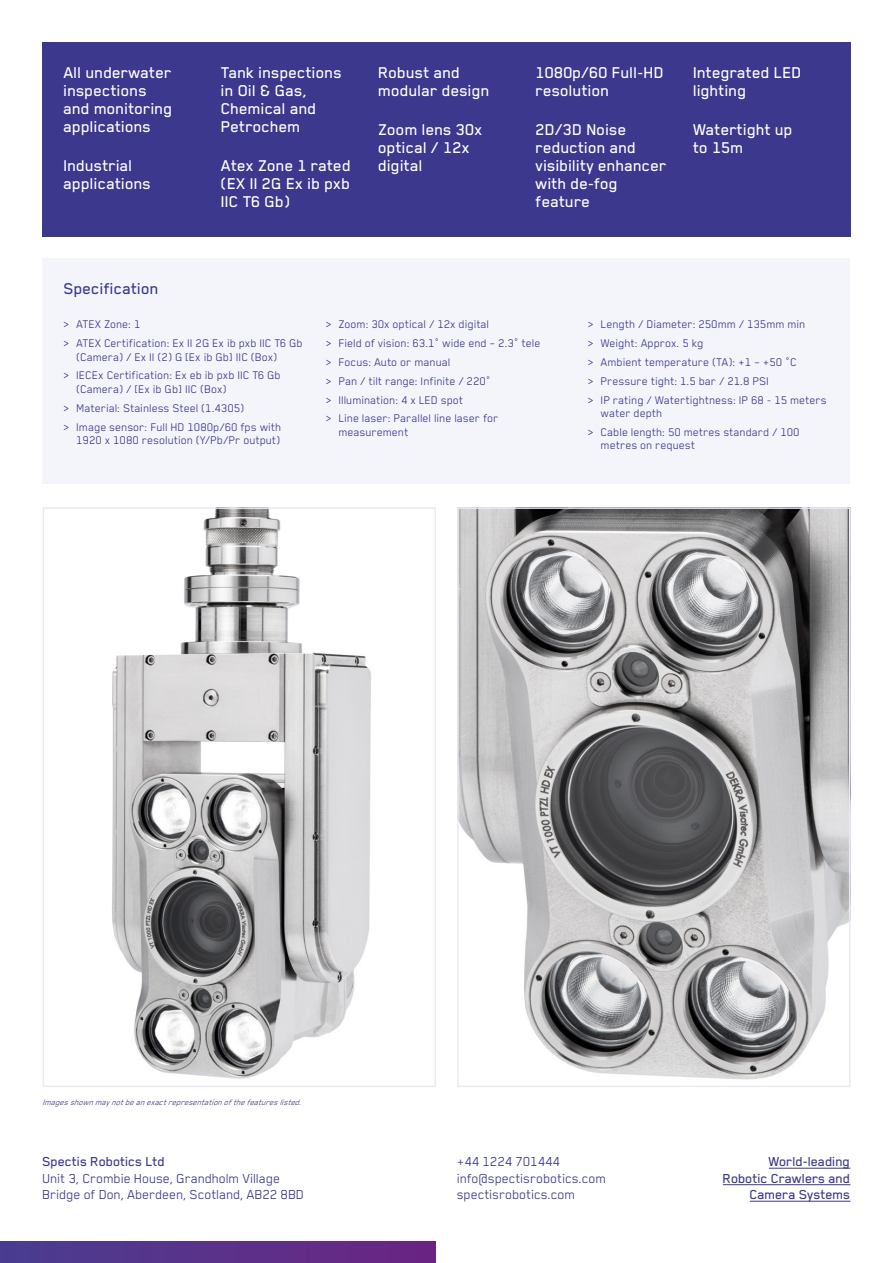
<style>
.page{position:relative;width:893px;height:1263px;background:#fff}
.page>*{position:absolute;margin:0;border:0;box-sizing:border-box;transform-origin:0 0}
.t1{font:500 18px/18px "Blender Pro";color:#fff}
.t2{font:500 18px "Blender Pro";color:#3c388e}
.t3{font:15px/16.5px "Blender Pro";letter-spacing:-.01em;color:#3c388e}
.t4{font:500 15px/16.5px "Blender Pro";letter-spacing:-.01em;color:#3c388e;text-align:right}
.t5{font:12.75px/18.8px "Blender Pro";color:#3c388e}
.t6{font:italic 9px "Blender Pro";color:#3c388e}
</style>
<div class="page">
<div style="left:0;top:1242px;width:436px;height:21px;background:linear-gradient(to right,#493e90,#6b2483)"></div>
<hr style="left:769px;top:1168px;width:81px;height:1px;background:#3c388e">
<hr style="left:723px;top:1184px;width:127px;height:1px;background:#3c388e">
<hr style="left:750px;top:1201px;width:100px;height:1px;background:#3c388e">
<img style="left:112px;top:510px;width:259px;height:569px">
<div style="left:43px;top:507px;width:393px;height:580px;border:2px solid #eae9f6"></div>
<img style="left:460px;top:510px;width:387px;height:570px">
<div style="left:457px;top:507px;width:393px;height:580px;border:2px solid #eae9f6"></div>
<div style="left:43px;top:259px;width:807px;height:225px;background:#f4f5fb"></div>
<div style="left:43px;top:43px;width:808px;height:194px;background:#3c388e"></div>
<h1 class="t1" style="left:64px;top:63px;width:111px">All underwater inspections and monitoring applications</h1>
<h1 class="t1" style="left:64px;top:157px;width:89px">Industrial applications</h1>
<h1 class="t2" style="left:64px;top:279px;width:97px">Specification</h1>
<h1 class="t1" style="left:221px;top:63px;width:122px">Tank inspections in Oil &amp; Gas,<br>Chemical and<br>Petrochem</h1>
<h1 class="t1" style="left:221px;top:157px;width:132px;text-align:justify">Atex Zone 1 rated (EX II 2G Ex ib pxb IIC T6 Gb)</h1>
<h1 class="t1" style="left:379px;top:63px;width:113px">Robust and modular design</h1>
<h1 class="t1" style="left:379px;top:121px;width:106px">Zoom lens 30x optical / 12x digital</h1>
<h1 class="t1" style="left:536px;top:63px;width:130px">1080p/60 Full-HD resolution</h1>
<h1 class="t1" style="left:536px;top:121px;width:133px">2D/3D Noise reduction and visibility enhancer with de-fog feature</h1>
<h1 class="t1" style="left:693px;top:63px;width:110px">Integrated LED lighting</h1>
<h1 class="t1" style="left:693px;top:121px;width:101px">Watertight up to 15m</h1>
<p class="t5" style="left:64px;top:315px;width:241px">≥ ATEX Zone: 1<br>≥ ATEX Certification: Ex II 2G Ex ib pxb IIC T6 Gb</p>
<p class="t5" style="left:64px;top:347px;width:219px;text-align:right">(Camera) / Ex II (2) G [Ex ib Gb] IIC (Box)<br>≥ IECEx Certification: Ex eb ib pxb IIC T6 Gb</p>
<p class="t5" style="left:64px;top:379px;width:219px;text-indent:13px">(Camera) / [Ex ib Gb] IIC (Box)<br>≥ Material: Stainless Steel (1.4305)<br>≥ Image sensor: Full HD 1080p/60 fps with</p>
<p class="t5" style="left:77px;top:430px;width:206px">1920 x 1080 resolution (Y/Pb/Pr output)</p>
<p class="t5" style="left:326px;top:315px;width:216px">≥ Zoom: 30x optical / 12x digital<br>≥ Field of vision: 63.1° wide end – 2.3° tele ≥ Focus: Auto or manual<br>≥ Pan / tilt range: Infinite / 220°<br>≥ Illumination: 4 x LED spot<br>≥ Line laser: Parallel line laser for</p>
<p class="t5" style="left:339px;top:422px;width:71px">measurement</p>
<p class="t5" style="left:588px;top:315px;width:240px">≥ Length / Diameter: 250mm / 135mm min<br>≥ Weight: Approx. 5 kg<br>≥ Ambient temperature (TA): +1 – +50 °C<br>≥ Pressure tight: 1.5 bar / 21.8 PSI<br>≥ IP rating / Watertightness: IP 68 - 15 meters</p>
<p class="t5" style="left:588px;top:403px;width:213px;text-indent:13px">water depth<br>≥ Cable length: 50 metres standard / 100</p>
<p class="t5" style="left:601px;top:436px;width:96px">metres on request</p>
<p class="t6" style="left:43px;top:1097px;width:264px">Imagesshownmay notbeanexactrepresentationofthefeatureslisted.</p>
<p class="t4" style="left:43px;top:1153px;width:124px">Spectis Robotics Ltd</p>
<p class="t3" style="left:43px;top:1169px;width:263px">Unit 3, Crombie House, Grandholm Village<br>Bridge of Don, Aberdeen, Scotland, AB22 8BD</p>
<p class="t3" style="left:457px;top:1153px;width:151px">+44 1224 701444 info@spectisrobotics.com spectisrobotics.com</p>
<p class="t4" style="left:723px;top:1153px;width:129px">World-leading<br>Robotic Crawlers and<br>Camera Systems</p>
</div>
